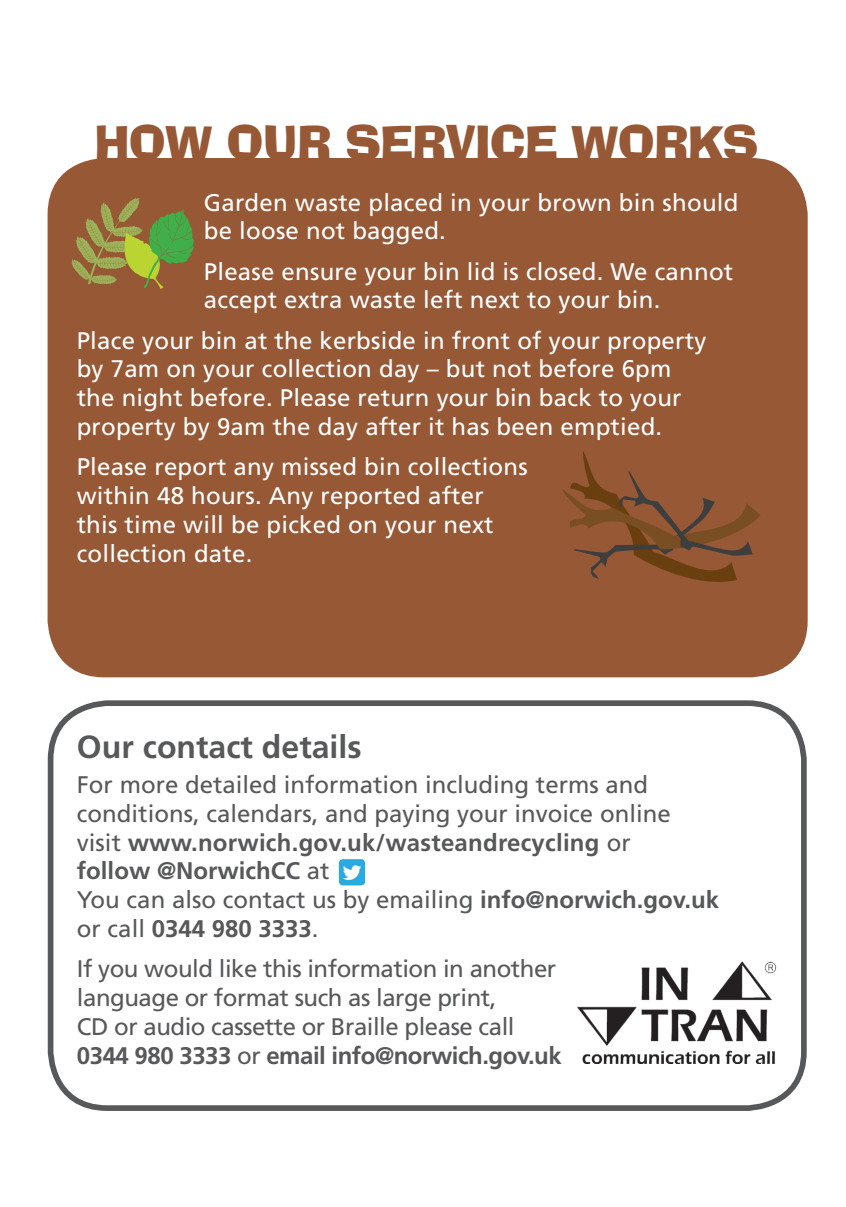
<style>
.page{position:relative;width:846px;height:1207px;background:#fff}
.page>*{position:absolute;margin:0;border:0;box-sizing:border-box;transform-origin:0 0}
.t1{font:46px "Ad Lib BT";letter-spacing:-.025em;color:#975836}
.t2{font:700 32px "Frutiger";color:#57585a}
.t3{font:24px/28.8px "Frutiger";letter-spacing:.01em;color:#fff}
.t4{font:24px/28.8px "Frutiger";color:#57585a}
.t5{font:24px/28.8px "Frutiger";letter-spacing:-.02em;color:#57585a}
.s1{font-weight:700}
</style>
<div class="page">
<div style="left:48px;top:158px;width:759px;height:519px;background:#975836;border-radius:57px"></div>
<svg style="left:71px;top:198px;width:123px;height:91px"></svg>
<svg style="left:562px;top:451px;width:198px;height:131px"></svg>
<div style="left:48px;top:700px;width:758px;height:410px;border:6px solid #57585a;border-radius:57px"></div>
<img style="left:578px;top:961px;width:198px;height:102px">
<img style="left:339px;top:859px;width:26px;height:26px">
<h1 class="t1" style="left:94px;top:113px;width:666px">HOW OUR SERVICE WORKS</h1>
<p class="t3" style="left:204px;top:187px;width:536px">Garden waste placed in your brown bin should be loose not bagged.</p>
<p class="t3" style="left:204px;top:256px;width:531px">Please ensure your bin lid is closed. We cannot accept extra waste left next to your bin.</p>
<p class="t3" style="left:77px;top:325px;width:631px">Place your bin at the kerbside in front of your property by 7am on your collection day – but not before 6pm the night before. Please return your bin back to your property by 9am the day after it has been emptied.</p>
<p class="t3" style="left:77px;top:452px;width:452px">Please report any missed bin collections within 48 hours. Any reported after this time will be picked on your next collection date.</p>
<h2 class="t2" style="left:77px;top:728px;width:286px">Our contact details</h2>
<p class="t4" style="left:77px;top:770px;width:643px">For more detailed information including terms and conditions, calendars, and paying your invoice online visit <span class="s1">www.norwich.gov.uk/wasteandrecycling</span> or<br><span class="s1">follow @NorwichCC</span> at<br>You can also contact us by emailing <span class="s1">info@norwich.gov.uk </span>or call <span class="s1">0344 980 3333</span>.</p>
<p class="t5" style="left:77px;top:954px;width:486px">If you would like this information in another language or format such as large print,<br>CD or audio cassette or Braille please call <span class="s1">0344 980 3333</span> or <span class="s1">email info@norwich.gov.uk</span></p>
</div>
